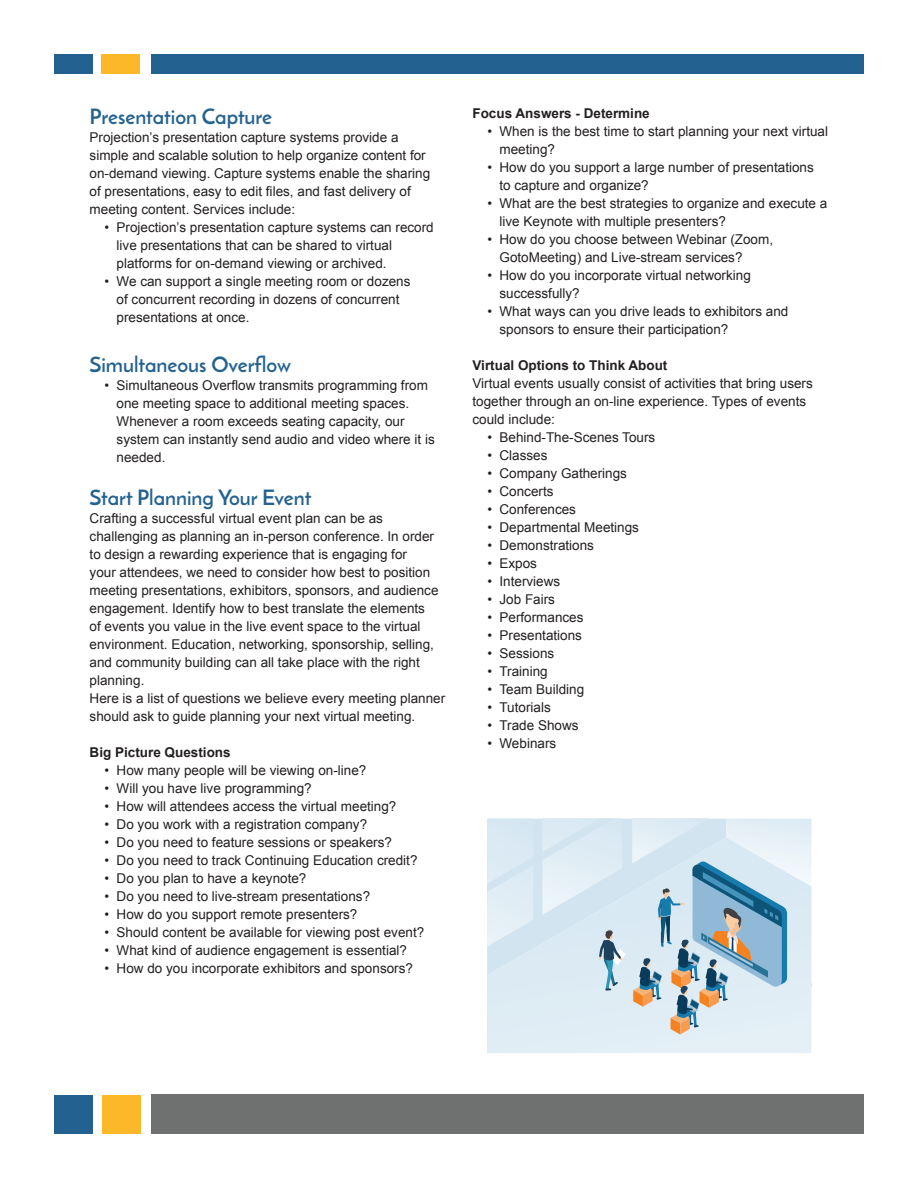
<style>
.page{position:relative;width:918px;height:1188px;background:#fff}
.page>*{position:absolute;margin:0;border:0;box-sizing:border-box;transform-origin:0 0}
.t1{font:700 21px "Josefin Sans";color:#236290}
.t2{font:13.5px/18px "Arial";color:#231f20}
.t3{font:700 13.5px "Arial";color:#231f20}
</style>
<div class="page">
<div style="left:54px;top:54px;width:38px;height:19px;background:#236290"></div>
<div style="left:102px;top:54px;width:38px;height:19px;background:#fcb828"></div>
<div style="left:151px;top:54px;width:713px;height:19px;background:#236290"></div>
<div style="left:152px;top:1095px;width:712px;height:39px;background:#6f7171"></div>
<div style="left:54px;top:1096px;width:39px;height:38px;background:#236290"></div>
<div style="left:102px;top:1096px;width:38px;height:38px;background:#fcb828"></div>
<div style="left:487px;top:1034px;width:324px;height:19px;background:#e3eff6"></div>
<svg style="left:487px;top:819px;width:324px;height:215px;background:#c9dae4"></svg>
<h1 class="t1" style="left:90px;top:103px;width:184px">Presentation Capture</h1>
<p class="t2" style="left:90px;top:128px;width:342px">Projection’s presentation capture systems provide a simple and scalable solution to help organize content for on-demand viewing. Capture systems enable the sharing of presentations, easy to edit files, and fast delivery of meeting content. Services include:</p>
<p class="t2" style="left:117px;top:218px;width:319px;text-indent:-12px">• Projection’s presentation capture systems can record live presentations that can be shared to virtual platforms for on-demand viewing or archived.</p>
<p class="t2" style="left:117px;top:272px;width:295px;text-indent:-12px">• We can support a single meeting room or dozens of concurrent recording in dozens of concurrent presentations at once.</p>
<h1 class="t1" style="left:90px;top:352px;width:203px">Simultaneous Overflow</h1>
<p class="t2" style="left:117px;top:377px;width:320px;text-indent:-12px">• Simultaneous Overflow transmits programming from one meeting space to additional meeting spaces.<br>Whenever a room exceeds seating capacity, our system can instantly send audio and video where it is needed.</p>
<h1 class="t1" style="left:90px;top:485px;width:223px">Start Planning Your Event</h1>
<p class="t2" style="left:90px;top:510px;width:357px">Crafting a successful virtual event plan can be as challenging as planning an in-person conference. In order to design a rewarding experience that is engaging for<br>your attendees, we need to consider how best to position meeting presentations, exhibitors, sponsors, and audience engagement. Identify how to best translate the elements<br>of events you value in the live event space to the virtual environment. Education, networking, sponsorship, selling, and community building can all take place with the right planning.<br>Here is a list of questions we believe every meeting planner should ask to guide planning your next virtual meeting.</p>
<p class="t3" style="left:90px;top:744px;width:143px">Big Picture Questions</p>
<p class="t2" style="left:105px;top:762px;width:263px">• How many people will be viewing on-line?</p>
<p class="t2" style="left:105px;top:780px;width:209px">• Will you have live programming?</p>
<p class="t2" style="left:105px;top:798px;width:293px">• How will attendees access the virtual meeting?</p>
<p class="t2" style="left:105px;top:816px;width:264px">• Do you work with a registration company?</p>
<p class="t2" style="left:105px;top:834px;width:289px">• Do you need to feature sessions or speakers?</p>
<p class="t2" style="left:105px;top:852px;width:314px">• Do you need to track Continuing Education credit?</p>
<p class="t2" style="left:105px;top:870px;width:203px">• Do you plan to have a keynote?</p>
<p class="t2" style="left:105px;top:888px;width:267px">• Do you need to live-stream presentations?</p>
<p class="t2" style="left:105px;top:906px;width:254px">• How do you support remote presenters?</p>
<p class="t2" style="left:105px;top:924px;width:321px">• Should content be available for viewing post event?</p>
<p class="t2" style="left:105px;top:942px;width:304px">• What kind of audience engagement is essential?</p>
<p class="t2" style="left:105px;top:960px;width:310px">• How do you incorporate exhibitors and sponsors?</p>
<p class="t3" style="left:472px;top:104px;width:179px">Focus Answers - Determine</p>
<p class="t2" style="left:500px;top:122px;width:330px;text-indent:-12px">• When is the best time to start planning your next virtual meeting?</p>
<p class="t2" style="left:500px;top:158px;width:316px;text-indent:-12px">• How do you support a large number of presentations to capture and organize?</p>
<p class="t2" style="left:500px;top:194px;width:329px;text-indent:-12px">• What are the best strategies to organize and execute a live Keynote with multiple presenters?</p>
<p class="t2" style="left:500px;top:230px;width:275px;text-indent:-12px">• How do you choose between Webinar (Zoom,<br>GotoMeeting) and Live-stream services?</p>
<p class="t2" style="left:500px;top:266px;width:253px;text-indent:-12px">• How do you incorporate virtual networking successfully?</p>
<p class="t2" style="left:500px;top:302px;width:290px;text-indent:-12px">• What ways can you drive leads to exhibitors and sponsors to ensure their participation?</p>
<p class="t3" style="left:472px;top:356px;width:196px">Virtual Options to Think About</p>
<p class="t2" style="left:472px;top:374px;width:342px">Virtual events usually consist of activities that bring users together through an on-line experience. Types of events could include:</p>
<p class="t2" style="left:487px;top:428px;width:169px">• Behind-The-Scenes Tours</p>
<p class="t2" style="left:487px;top:446px;width:62px">• Classes</p>
<p class="t2" style="left:487px;top:464px;width:141px">• Company Gatherings</p>
<p class="t2" style="left:487px;top:482px;width:68px">• Concerts</p>
<p class="t2" style="left:487px;top:500px;width:90px">• Conferences</p>
<p class="t2" style="left:487px;top:518px;width:153px">• Departmental Meetings</p>
<p class="t2" style="left:487px;top:536px;width:108px">• Demonstrations</p>
<p class="t2" style="left:487px;top:554px;width:51px">• Expos</p>
<p class="t2" style="left:487px;top:572px;width:74px">• Interviews</p>
<p class="t2" style="left:487px;top:590px;width:69px">• Job Fairs</p>
<p class="t2" style="left:487px;top:608px;width:98px">• Performances</p>
<p class="t2" style="left:487px;top:626px;width:96px">• Presentations</p>
<p class="t2" style="left:487px;top:644px;width:68px">• Sessions</p>
<p class="t2" style="left:487px;top:662px;width:62px">• Training</p>
<p class="t2" style="left:487px;top:680px;width:98px">• Team Building</p>
<p class="t2" style="left:487px;top:698px;width:65px">• Tutorials</p>
<p class="t2" style="left:487px;top:716px;width:93px">• Trade Shows</p>
<p class="t2" style="left:487px;top:734px;width:70px">• Webinars</p>
</div>
